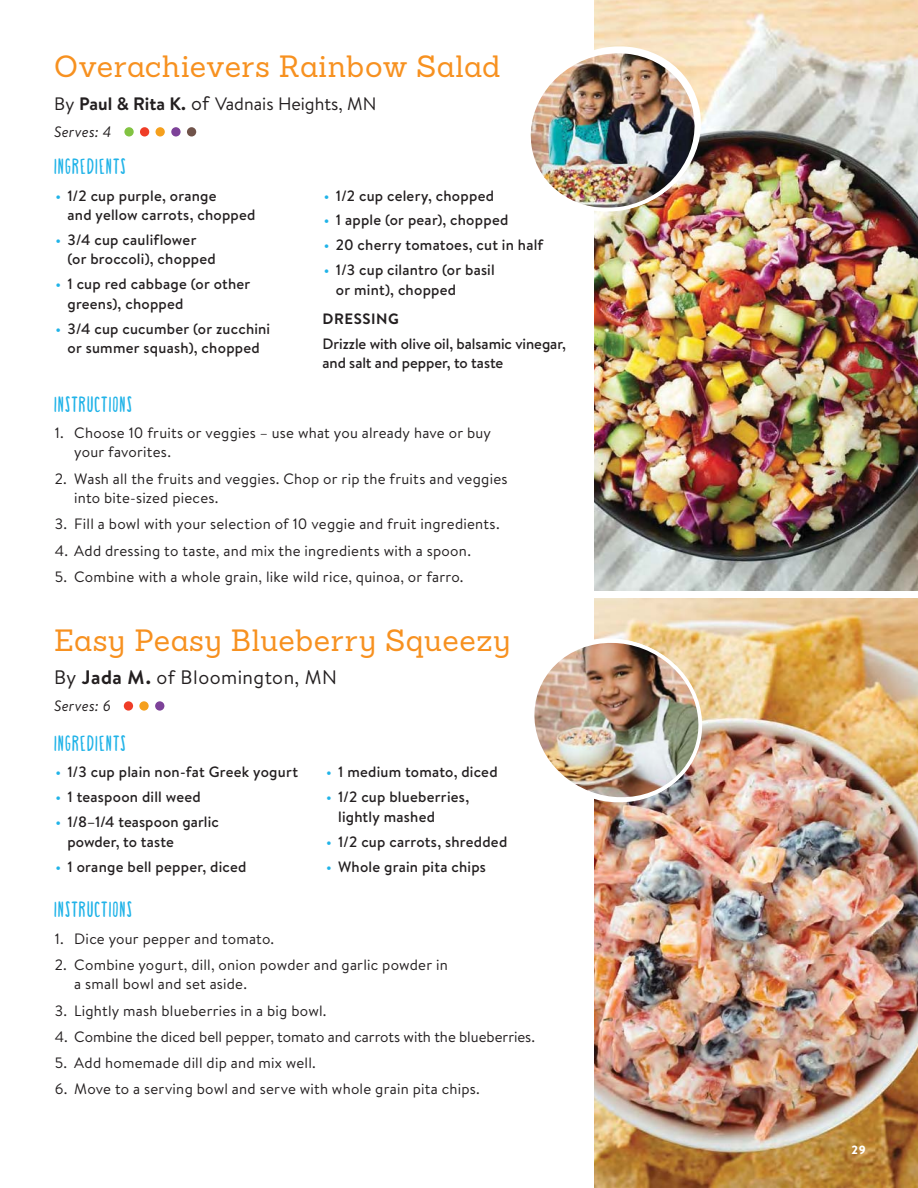
<style>
.page{position:relative;width:918px;height:1188px;background:#fff}
.page>*{position:absolute;margin:0;border:0;box-sizing:border-box;transform-origin:0 0}
.t1{font:30px "HP Sanchez";letter-spacing:.02em;color:#f79120}
.t2{font:condensed 21px "Happy Fox";letter-spacing:.075em;color:#20b3e8}
.t3{font:19.5px "Brandon Text";letter-spacing:.025em;color:#231f20}
.t4{font:18px "Brandon Text";color:#231f20}
.t5{font:15px/19.5px "Brandon Text";letter-spacing:.015em;color:#231f20}
.t6{font:500 15px/19.5px "Brandon Text";letter-spacing:.015em;color:#231f20}
.t7{font:15px "Brandon Text";letter-spacing:-.005em;color:#231f20}
.t8{font:500 15px/19.5px "Brandon Text";letter-spacing:-.005em;color:#231f20}
.t9{font:italic 15px "Brandon Text";letter-spacing:.015em;color:#231f20}
.t10{font:700 15px "Brandon Text";letter-spacing:.035em;color:#231f20}
.t11{font:900 12px "Brandon Text";color:#fff}
.s1{font-weight:700}
.s2{font-size:19.5px}
.s3{color:#20b3e8}
</style>
<div class="page">
<img style="left:594px;top:0;width:324px;height:590px">
<img style="left:530px;top:35px;width:174px;height:187px">
<img style="left:594px;top:598px;width:324px;height:590px">
<img style="left:534px;top:631px;width:177px;height:182px">
<div style="left:124px;top:127px;width:10px;height:9px;background:#82c342;border-radius:50%"></div>
<div style="left:140px;top:127px;width:9px;height:9px;background:#ef3d27;border-radius:50%"></div>
<div style="left:156px;top:127px;width:9px;height:9px;background:#f5a01d;border-radius:50%"></div>
<div style="left:171px;top:127px;width:10px;height:9px;background:#7d4299;border-radius:50%"></div>
<div style="left:187px;top:127px;width:9px;height:9px;background:#70534a;border-radius:50%"></div>
<div style="left:124px;top:701px;width:9px;height:10px;background:#ef3d27;border-radius:50%"></div>
<svg style="left:139px;top:701px;width:10px;height:10px"></svg>
<div style="left:155px;top:701px;width:9px;height:10px;background:#7d4299;border-radius:50%"></div>
<h1 class="t1" style="left:54px;top:55px;width:448px">Overachievers Rainbow Salad</h1>
<p class="t4" style="left:54px;top:97px;width:324px">By <span class="s1">Paul &amp; Rita K.</span> <span class="s2">of</span> Vadnais Heights, MN</p>
<p class="t9" style="left:54px;top:126px;width:59px">Serves: 4</p>
<h2 class="t2" style="left:54px;top:155px;width:73px">INGREDIENTS</h2>
<p class="t6" style="left:68px;top:187px;width:190px;text-indent:-12px"><span class="s3">•</span> 1/2 cup purple, orange<br>and yellow carrots, chopped</p>
<p class="t6" style="left:68px;top:232px;width:150px;text-indent:-12px"><span class="s3">•</span> 3/4 cup cauliflower (or broccoli), chopped</p>
<p class="t6" style="left:68px;top:276px;width:184px;text-indent:-12px"><span class="s3">•</span> 1 cup red cabbage (or other greens), chopped</p>
<p class="t6" style="left:56px;top:320px;width:216px;text-align:center"><span class="s3">•</span> 3/4 cup cucumber (or zucchini or summer squash), chopped</p>
<p class="t6" style="left:324px;top:187px;width:172px"><span class="s3">•</span> 1/2 cup celery, chopped</p>
<p class="t6" style="left:324px;top:212px;width:186px"><span class="s3">•</span> 1 apple (or pear), chopped</p>
<p class="t6" style="left:324px;top:237px;width:221px"><span class="s3">•</span> 20 cherry tomatoes, cut in half</p>
<p class="t6" style="left:336px;top:262px;width:160px;text-indent:-12px"><span class="s3">•</span> 1/3 cup cilantro (or basil or mint), chopped</p>
<p class="t10" style="left:322px;top:313px;width:78px">DRESSING</p>
<p class="t8" style="left:322px;top:335px;width:245px">Drizzle with olive oil, balsamic vinegar, and salt and pepper, to taste</p>
<h2 class="t2" style="left:54px;top:392px;width:79px">INSTRUCTIONS</h2>
<p class="t5" style="left:74px;top:424px;width:418px;text-indent:-20px">1. Choose 10 fruits or veggies – use what you already have or buy your favorites.</p>
<p class="t5" style="left:74px;top:470px;width:435px;text-indent:-20px">2. Wash all the fruits and veggies. Chop or rip the fruits and veggies into bite-sized pieces.</p>
<p class="t5" style="left:55px;top:516px;width:446px">3. Fill a bowl with your selection of 10 veggie and fruit ingredients.</p>
<p class="t5" style="left:55px;top:542px;width:418px">4. Add dressing to taste, and mix the ingredients with a spoon.</p>
<p class="t5" style="left:55px;top:568px;width:410px">5. Combine with a whole grain, like wild rice, quinoa, or farro.</p>
<h1 class="t1" style="left:54px;top:629px;width:458px">Easy Peasy Blueberry Squeezy</h1>
<h3 class="t3" style="left:54px;top:670px;width:285px">By <span class="s1">Jada M.</span> of Bloomington, MN</h3>
<p class="t9" style="left:54px;top:700px;width:58px">Serves: 6</p>
<h2 class="t2" style="left:54px;top:732px;width:73px">INGREDIENTS</h2>
<p class="t6" style="left:56px;top:764px;width:244px"><span class="s3">•</span> 1/3 cup plain non-fat Greek yogurt</p>
<p class="t6" style="left:56px;top:789px;width:147px"><span class="s3">•</span> 1 teaspoon dill weed</p>
<p class="t6" style="left:68px;top:814px;width:153px;text-indent:-12px"><span class="s3">•</span> 1/8–1/4 teaspoon garlic powder, to taste</p>
<p class="t6" style="left:56px;top:858px;width:192px"><span class="s3">•</span> 1 orange bell pepper, diced</p>
<p class="t6" style="left:326px;top:764px;width:173px"><span class="s3">•</span> 1 medium tomato, diced</p>
<p class="t6" style="left:338px;top:789px;width:133px;text-indent:-12px"><span class="s3">•</span> 1/2 cup blueberries, lightly mashed</p>
<p class="t6" style="left:326px;top:833px;width:183px"><span class="s3">•</span> 1/2 cup carrots, shredded</p>
<p class="t6" style="left:326px;top:858px;width:161px"><span class="s3">•</span> Whole grain pita chips</p>
<h2 class="t2" style="left:54px;top:898px;width:79px">INSTRUCTIONS</h2>
<p class="t5" style="left:55px;top:930px;width:221px">1. Dice your pepper and tomato.</p>
<p class="t5" style="left:74px;top:957px;width:375px;text-indent:-20px">2. Combine yogurt, dill, onion powder and garlic powder in a small bowl and set aside.</p>
<p class="t5" style="left:55px;top:1002px;width:273px">3. Lightly mash blueberries in a big bowl.</p>
<p class="t7" style="left:55px;top:1031px;width:482px">4. Combine the diced bell pepper, tomato and carrots with the blueberries.</p>
<p class="t5" style="left:55px;top:1055px;width:263px">5. Add homemade dill dip and mix well.</p>
<p class="t5" style="left:55px;top:1081px;width:427px">6. Move to a serving bowl and serve with whole grain pita chips.</p>
<p class="t11" style="left:852px;top:1143px;width:16px">29</p>
</div>
